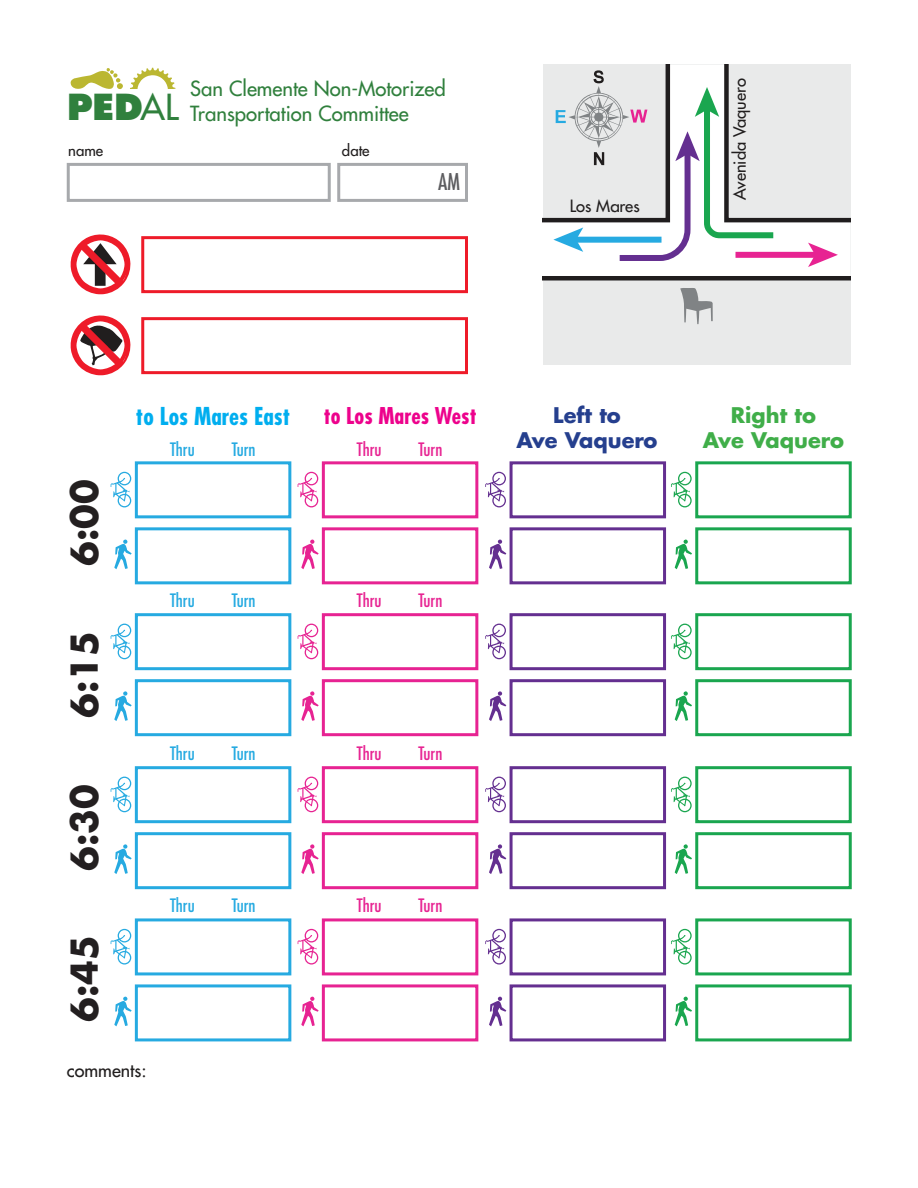
<style>
.page{position:relative;width:918px;height:1188px;background:#fff}
.page>*{position:absolute;margin:0;border:0;box-sizing:border-box;transform-origin:0 0}
.t1{font:700 36px "Futura";color:#231f20}
.t2{font:700 condensed 24px "Futura";color:#00aeef}
.t3{font:700 condensed 22.5px "Futura";color:#ed028c}
.t4{font:condensed 22.5px "Futura";color:#5d5d60}
.t5{font:700 21px "Futura";color:#40ae49}
.t6{font:700 21px "Futura";color:#253f8e}
.t7{font:20.4px/24.5px "Futura";color:#30803d}
.t8{font:condensed 18px "Futura";color:#26aae1}
.t9{font:condensed 18px "Futura";color:#e72392}
.t10{font:18px "Futura";color:#211e1e}
.t11{font:16.5px "Futura";color:#211e1e}
.t12{font:15px "Futura";color:#211e1e}
.s1{font-weight:800;font-size:34.95px}
.s2{font-size:34.95px}
</style>
<div class="page">
<div style="left:695px;top:984px;width:157px;height:57px;border:3px solid #1aa64f"></div>
<svg style="left:675px;top:996px;width:17px;height:30px"></svg>
<div style="left:695px;top:918px;width:157px;height:57px;border:3px solid #1aa64f"></div>
<svg style="left:671px;top:929px;width:21px;height:36px"></svg>
<div style="left:510px;top:984px;width:156px;height:57px;border:3px solid #642f90"></div>
<svg style="left:489px;top:996px;width:17px;height:30px"></svg>
<div style="left:510px;top:918px;width:156px;height:57px;border:3px solid #642f90"></div>
<svg style="left:485px;top:929px;width:21px;height:36px"></svg>
<div style="left:322px;top:984px;width:156px;height:57px;border:3px solid #e72392"></div>
<svg style="left:301px;top:996px;width:18px;height:30px"></svg>
<div style="left:322px;top:918px;width:156px;height:57px;border:3px solid #e72392"></div>
<svg style="left:298px;top:929px;width:20px;height:36px"></svg>
<div style="left:135px;top:984px;width:156px;height:57px;border:3px solid #26aae1"></div>
<svg style="left:114px;top:996px;width:18px;height:30px"></svg>
<div style="left:135px;top:918px;width:156px;height:57px;border:3px solid #26aae1"></div>
<svg style="left:111px;top:929px;width:20px;height:36px"></svg>
<div style="left:695px;top:832px;width:157px;height:57px;border:3px solid #1aa64f"></div>
<svg style="left:675px;top:844px;width:17px;height:30px"></svg>
<div style="left:695px;top:766px;width:157px;height:57px;border:3px solid #1aa64f"></div>
<svg style="left:671px;top:777px;width:21px;height:35px"></svg>
<div style="left:510px;top:832px;width:156px;height:57px;border:3px solid #642f90"></div>
<svg style="left:489px;top:844px;width:17px;height:30px"></svg>
<div style="left:510px;top:766px;width:156px;height:57px;border:3px solid #642f90"></div>
<svg style="left:485px;top:777px;width:21px;height:35px"></svg>
<div style="left:322px;top:832px;width:156px;height:57px;border:3px solid #e72392"></div>
<svg style="left:301px;top:844px;width:18px;height:30px"></svg>
<div style="left:322px;top:766px;width:156px;height:57px;border:3px solid #e72392"></div>
<svg style="left:298px;top:777px;width:20px;height:35px"></svg>
<div style="left:135px;top:832px;width:156px;height:57px;border:3px solid #26aae1"></div>
<svg style="left:114px;top:844px;width:18px;height:30px"></svg>
<div style="left:135px;top:766px;width:156px;height:57px;border:3px solid #26aae1"></div>
<svg style="left:111px;top:777px;width:20px;height:35px"></svg>
<div style="left:695px;top:679px;width:157px;height:57px;border:3px solid #1aa64f"></div>
<svg style="left:675px;top:691px;width:17px;height:30px"></svg>
<div style="left:695px;top:613px;width:157px;height:57px;border:3px solid #1aa64f"></div>
<svg style="left:671px;top:624px;width:21px;height:35px"></svg>
<div style="left:510px;top:679px;width:156px;height:57px;border:3px solid #642f90"></div>
<svg style="left:489px;top:691px;width:17px;height:30px"></svg>
<div style="left:510px;top:613px;width:156px;height:57px;border:3px solid #642f90"></div>
<svg style="left:485px;top:624px;width:21px;height:35px"></svg>
<div style="left:322px;top:679px;width:156px;height:57px;border:3px solid #e72392"></div>
<svg style="left:301px;top:691px;width:18px;height:30px"></svg>
<div style="left:322px;top:613px;width:156px;height:57px;border:3px solid #e72392"></div>
<svg style="left:298px;top:624px;width:20px;height:35px"></svg>
<div style="left:135px;top:679px;width:156px;height:57px;border:3px solid #26aae1"></div>
<svg style="left:114px;top:691px;width:18px;height:30px"></svg>
<div style="left:135px;top:613px;width:156px;height:57px;border:3px solid #26aae1"></div>
<svg style="left:111px;top:624px;width:20px;height:35px"></svg>
<div style="left:695px;top:527px;width:157px;height:57px;border:3px solid #1aa64f"></div>
<svg style="left:675px;top:539px;width:17px;height:30px"></svg>
<div style="left:695px;top:461px;width:157px;height:57px;border:3px solid #1aa64f"></div>
<svg style="left:671px;top:472px;width:21px;height:35px"></svg>
<div style="left:510px;top:527px;width:156px;height:57px;border:3px solid #642f90"></div>
<svg style="left:489px;top:539px;width:17px;height:30px"></svg>
<div style="left:510px;top:461px;width:156px;height:57px;border:3px solid #642f90"></div>
<svg style="left:485px;top:472px;width:21px;height:35px"></svg>
<div style="left:322px;top:527px;width:156px;height:57px;border:3px solid #e72392"></div>
<svg style="left:301px;top:539px;width:18px;height:30px"></svg>
<div style="left:322px;top:461px;width:156px;height:57px;border:3px solid #e72392"></div>
<svg style="left:298px;top:472px;width:20px;height:35px"></svg>
<div style="left:135px;top:527px;width:156px;height:57px;border:3px solid #26aae1"></div>
<svg style="left:114px;top:539px;width:18px;height:30px"></svg>
<div style="left:135px;top:461px;width:156px;height:57px;border:3px solid #26aae1"></div>
<svg style="left:111px;top:472px;width:20px;height:35px"></svg>
<div style="left:141px;top:317px;width:327px;height:57px;border:3px solid #ee1b29"></div>
<svg style="left:70px;top:315px;width:61px;height:60px"></svg>
<div style="left:141px;top:236px;width:327px;height:57px;border:3px solid #ee1b29"></div>
<svg style="left:70px;top:234px;width:61px;height:60px"></svg>
<div style="left:337px;top:163px;width:131px;height:39px;border:3px solid #a7a9ac"></div>
<div style="left:67px;top:163px;width:264px;height:39px;border:3px solid #a7a9ac"></div>
<svg style="left:130px;top:68px;width:46px;height:21px"></svg>
<svg style="left:70px;top:68px;width:53px;height:21px"></svg>
<div style="left:543px;top:65px;width:307px;height:300px;background:#e9eaea"></div>
<svg style="left:543px;top:65px;width:307px;height:216px"></svg>
<svg style="left:680px;top:288px;width:33px;height:36px"></svg>
<div style="left:736px;top:252px;width:81px;height:6px;background:#e72392"></div>
<svg style="left:808px;top:243px;width:30px;height:24px"></svg>
<svg style="left:553px;top:70px;width:220px;height:191px"></svg>
<p class="t7" style="left:67px;top:76px;width:380px;text-indent:123px">San Clemente Non-Motorized<br><span class="s1">PED</span><span class="s2">AL</span> Transportation Committee</p>
<p class="t12" style="left:68px;top:141px;width:37px">name</p>
<p class="t12" style="left:342px;top:141px;width:29px">date</p>
<p class="t4" style="left:438px;top:168px;width:23px">AM</p>
<p class="t11" style="left:570px;top:195px;width:71px">Los Mares</p>
<p class="t11" style="left:729px;top:200px;width:123px;rotate:-90deg">Avenida Vaquero</p>
<p class="t1" style="left:59px;top:566px;width:88px;rotate:-90deg">6:00</p>
<p class="t1" style="left:59px;top:718px;width:88px;rotate:-90deg">6:15</p>
<p class="t1" style="left:59px;top:871px;width:88px;rotate:-90deg">6:30</p>
<p class="t1" style="left:59px;top:1022px;width:88px;rotate:-90deg">6:45</p>
<p class="t2" style="left:136px;top:401px;width:156px">to Los Mares East</p>
<p class="t3" style="left:324px;top:401px;width:154px">to Los Mares West</p>
<p class="t6" style="left:553px;top:400px;width:69px">Left to</p>
<p class="t6" style="left:517px;top:426px;width:142px">Ave Vaquero</p>
<p class="t8" style="left:170px;top:438px;width:26px">Thru</p>
<p class="t8" style="left:232px;top:438px;width:25px">Turn</p>
<p class="t9" style="left:357px;top:438px;width:26px">Thru</p>
<p class="t9" style="left:418px;top:438px;width:25px">Turn</p>
<p class="t8" style="left:170px;top:589px;width:26px">Thru</p>
<p class="t8" style="left:232px;top:589px;width:25px">Turn</p>
<p class="t9" style="left:357px;top:589px;width:26px">Thru</p>
<p class="t9" style="left:418px;top:589px;width:25px">Turn</p>
<p class="t8" style="left:170px;top:742px;width:26px">Thru</p>
<p class="t8" style="left:232px;top:742px;width:25px">Turn</p>
<p class="t9" style="left:357px;top:742px;width:26px">Thru</p>
<p class="t9" style="left:418px;top:742px;width:25px">Turn</p>
<p class="t8" style="left:170px;top:894px;width:26px">Thru</p>
<p class="t8" style="left:232px;top:894px;width:25px">Turn</p>
<p class="t9" style="left:357px;top:894px;width:26px">Thru</p>
<p class="t9" style="left:418px;top:894px;width:25px">Turn</p>
<p class="t10" style="left:67px;top:1058px;width:81px">comments:</p>
<p class="t5" style="left:731px;top:400px;width:86px">Right to</p>
<p class="t5" style="left:703px;top:426px;width:142px">Ave Vaquero</p>
</div>
